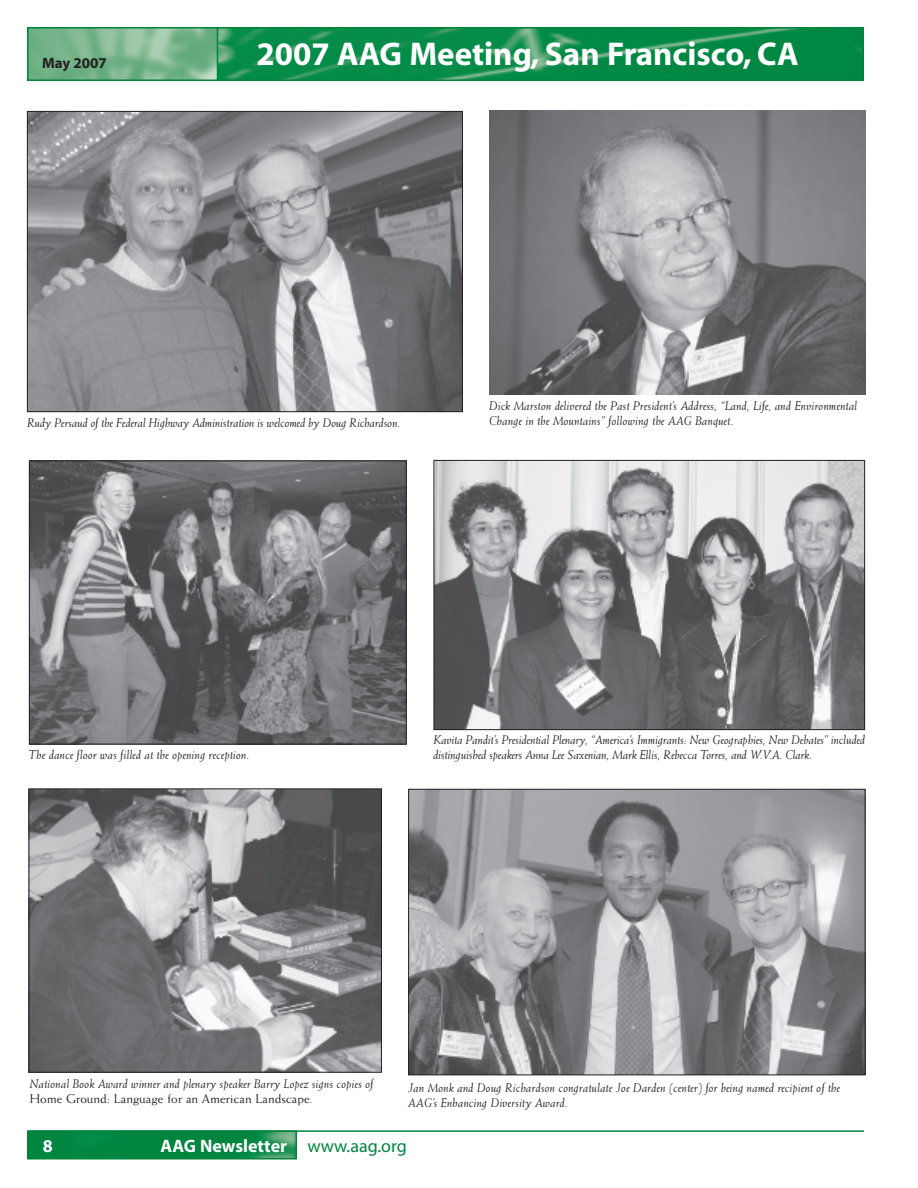
<style>
.page{position:relative;width:918px;height:1188px;background:#fff}
.page>*{position:absolute;margin:0;border:0;box-sizing:border-box;transform-origin:0 0}
.t1{font:700 33px "Myriad";color:#fff}
.t2{font:700 18px "Myriad";color:#fff}
.t3{font:700 15px "Myriad";color:#231f20}
.t4{font:italic 12.75px/15.3px "Weiss";letter-spacing:.01em;color:#231f20}
.t5{font:italic 12.75px/15.3px "Weiss";letter-spacing:-.01em;color:#231f20}
.s1{font-style:normal}
.s2{font-weight:400;color:#00843d}
</style>
<div class="page">
<img style="left:30px;top:1133px;width:264px;height:24px">
<div style="left:27px;top:1130px;width:270px;height:30px;border:2px solid #00843d"></div>
<hr style="left:29px;top:1130px;width:835px;height:2px;background:#00843d">
<img style="left:218px;top:30px;width:643px;height:48px">
<div style="left:27px;top:27px;width:837px;height:54px;border:2px solid #00843d"></div>
<img style="left:30px;top:30px;width:185px;height:48px">
<div style="left:27px;top:27px;width:191px;height:54px;border:2px solid #00843d"></div>
<img style="left:436px;top:462px;width:427px;height:266px">
<div style="left:434px;top:460px;width:431px;height:270px;border:1px solid #231f20"></div>
<img style="left:489px;top:111px;width:377px;height:284px">
<img style="left:410px;top:791px;width:454px;height:282px">
<div style="left:408px;top:789px;width:458px;height:286px;border:1px solid #231f20"></div>
<img style="left:31px;top:790px;width:349px;height:281px">
<div style="left:29px;top:788px;width:353px;height:285px;border:1px solid #231f20"></div>
<img style="left:31px;top:463px;width:374px;height:279px">
<div style="left:29px;top:461px;width:378px;height:283px;border:1px solid #231f20"></div>
<img style="left:29px;top:113px;width:432px;height:297px">
<div style="left:27px;top:111px;width:436px;height:301px;border:1px solid #231f20"></div>
<p class="t3" style="left:42px;top:57px;width:66px">May 2007</p>
<h1 class="t1" style="left:257px;top:42px;width:544px">2007 AAG Meeting, San Francisco, CA</h1>
<p class="t5" style="left:27px;top:416px;width:375px">Rudy Persaud of the Federal Highway Administration is welcomed by Doug Richardson.</p>
<p class="t4" style="left:489px;top:399px;width:370px">Dick Marston delivered the Past President’s Address, “Land, Life, and Environmental<br>Change in the Mountains” following the AAG Banquet.</p>
<p class="t4" style="left:29px;top:748px;width:222px">The dance floor was filled at the opening reception.</p>
<p class="t5" style="left:434px;top:733px;width:433px">Kavita Pandit’s Presidential Plenary, “America’s Immigrants: New Geographies, New Debates” included distinguished speakers Anna Lee Saxenian, Mark Ellis, Rebecca Torres, and W.V.A. Clark.</p>
<p class="t4" style="left:30px;top:1077px;width:345px">National Book Award winner and plenary speaker Barry Lopez signs copies of<br><span class="s1">Home Ground: Language for an American Landscape</span>.</p>
<p class="t4" style="left:408px;top:1081px;width:434px">Jan Monk and Doug Richardson congratulate Joe Darden (center) for being named recipient of the<br>AAG’s Enhancing Diversity Award.</p>
<h2 class="t2" style="left:43px;top:1139px;width:11px">8</h2>
<h2 class="t2" style="left:161px;top:1139px;width:248px">AAG Newsletter <span class="s2">www.aag.org</span></h2>
</div>
